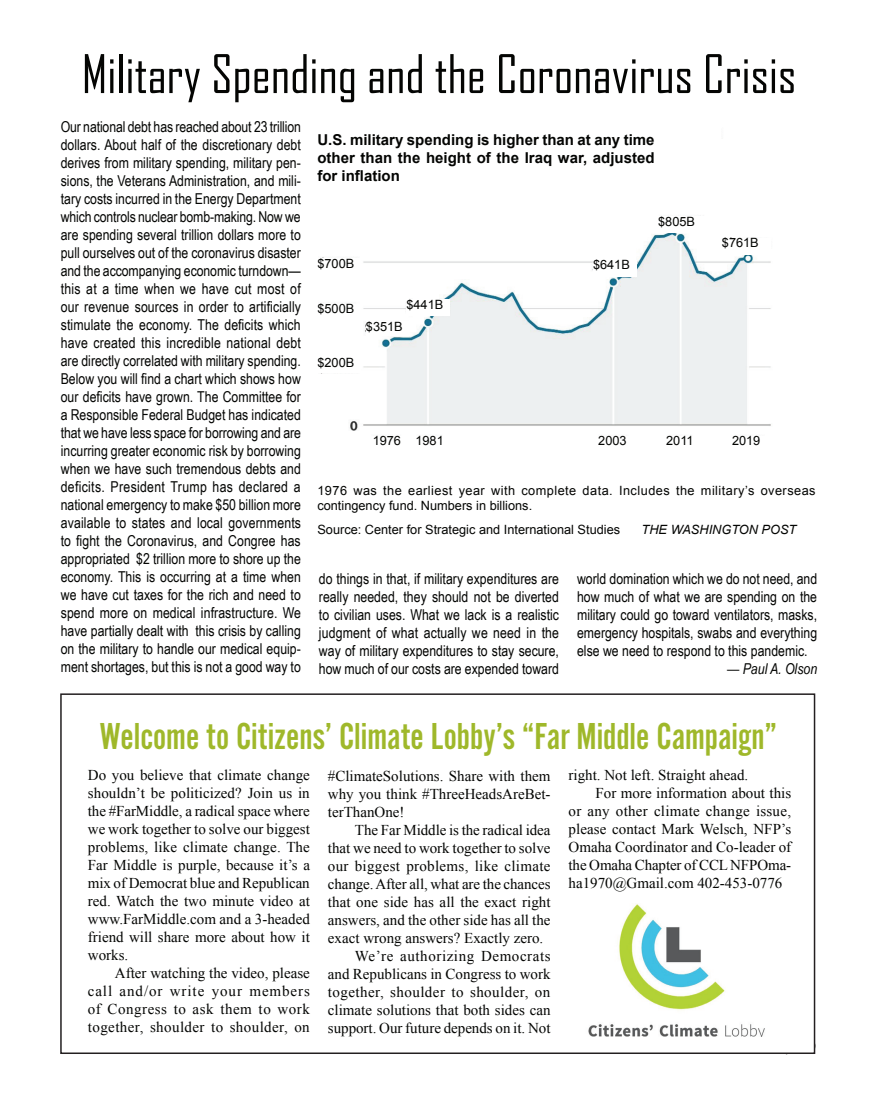
<style>
.page{position:relative;width:878px;height:1107px;background:#fff}
.page>*{position:absolute;margin:0;border:0;box-sizing:border-box;transform-origin:0 0}
.t1{font:51px "Agency FB";color:#040503}
.t2{font:39px "Alternate Got No 2 D";color:#9fb82a}
.t3{font:15px/18px "Arial Narrow";color:#040503;text-align:justify}
.t4{font:15px/18px "Times New Roman";color:#040503;text-align:justify}
.t5{font:700 15px/18px "Arial";color:#040503;text-align:justify}
.t6{font:15px "Times New Roman";letter-spacing:.02em;color:#040503}
.t7{font:15px "Times New Roman";letter-spacing:.03em;color:#040503}
.t8{font:15px "Times New Roman";letter-spacing:.04em;color:#040503}
.t9{font:italic 15px "Arial Narrow";color:#040503}
.t10{font:12.75px "Arial";color:#040503}
.t11{font:12.75px/15.3px "Arial";letter-spacing:.035em;color:#040503}
.t12{font:italic 12.75px "Arial";color:#040503}
</style>
<div class="page">
<img style="left:321px;top:233px;width:450px;height:198px">
<div style="left:60px;top:693px;width:755px;height:361px;border:2px solid #231f20"></div>
<img style="left:588px;top:904px;width:177px;height:133px">
<div style="left:317px;top:259px;width:44px;height:14px;background:#fff"></div>
<div style="left:317px;top:304px;width:44px;height:15px;background:#fff"></div>
<div style="left:317px;top:358px;width:44px;height:15px;background:#fff"></div>
<div style="left:366px;top:321px;width:43px;height:15px;background:#fff"></div>
<div style="left:406px;top:299px;width:44px;height:17px;background:#fff"></div>
<div style="left:593px;top:260px;width:43px;height:16px;background:#fff"></div>
<div style="left:722px;top:238px;width:48px;height:16px;background:#fff"></div>
<h1 class="t1" style="left:82px;top:43px;width:716px">Military Spending and the Coronavirus Crisis</h1>
<p class="t3" style="left:61px;top:117px;width:242px">Our national debt has reached about 23 trillion dollars. About half of the discretionary debt derives from military spending, military pen&shy;sions, the Veterans Administration, and mili&shy;tary costs incurred in the Energy Department which controls nuclear bomb-making. Now we are spending several trillion dollars more to pull ourselves out of the coronavirus disaster and the accompanying economic turndown— this at a time when we have cut most of our revenue sources in order to artificially stimulate the economy. The deficits which have created this incredible national debt are directly correlated with military spending.<br>Below you will find a chart which shows how our deficits have grown. The Committee for a Responsible Federal Budget has indicated that we have less space for borrowing and are incurring greater economic risk by borrowing when we have such tremendous debts and deficits. President Trump has declared a national emergency to make $50 billion more available to states and local governments to fight the Coronavirus, and Congree has appropriated $2 trillion more to shore up the economy. This is occurring at a time when we have cut taxes for the rich and need to spend more on medical infrastructure. We have partially dealt with this crisis by calling on the military to handle our medical equip&shy;ment shortages, but this is not a good way to</p>
<p class="t5" style="left:317px;top:131px;width:338px">U.S. military spending is higher than at any time other than the height of the Iraq war, adjusted for inflation</p>
<p class="t10" style="left:317px;top:255px;width:38px">$700B</p>
<p class="t10" style="left:317px;top:300px;width:38px">$500B</p>
<p class="t10" style="left:317px;top:354px;width:38px">$200B</p>
<p class="t10" style="left:406px;top:296px;width:38px">$441B</p>
<p class="t10" style="left:366px;top:318px;width:38px">$351B</p>
<p class="t10" style="left:593px;top:256px;width:38px">$641B</p>
<p class="t10" style="left:658px;top:213px;width:38px">$805B</p>
<p class="t10" style="left:722px;top:234px;width:38px">$761B</p>
<p class="t10" style="left:373px;top:433px;width:73px">1976 1981</p>
<p class="t10" style="left:598px;top:433px;width:30px">2003</p>
<p class="t10" style="left:666px;top:433px;width:29px">2011</p>
<p class="t10" style="left:732px;top:433px;width:30px">2019</p>
<p class="t11" style="left:317px;top:483px;width:499px">1976 was the earliest year with complete data. Includes the military’s overseas contingency fund. Numbers in billions.</p>
<p class="t10" style="left:317px;top:521px;width:304px">Source: Center for Strategic and International Studies</p>
<p class="t12" style="left:641px;top:521px;width:156px">THE WASHINGTON POST</p>
<p class="t3" style="left:319px;top:569px;width:242px">do things in that, if military expenditures are really needed, they should not be diverted to civilian uses. What we lack is a realistic judgment of what actually we need in the way of military expenditures to stay secure, how much of our costs are expended toward</p>
<p class="t3" style="left:577px;top:569px;width:241px">world domination which we do not need, and how much of what we are spending on the military could go toward ventilators, masks, emergency hospitals, swabs and everything else we need to respond to this pandemic.</p>
<p class="t9" style="left:727px;top:658px;width:92px">— Paul A. Olson</p>
<h2 class="t2" style="left:99px;top:716px;width:679px">Welcome to Citizens’ Climate Lobby’s “Far Middle Campaign”</h2>
<p class="t4" style="left:88px;top:766px;width:224px">Do you believe that climate change shouldn’t be politicized? Join us in the #FarMiddle, a radical space where we work together to solve our biggest problems, like climate change. The Far Middle is purple, because it’s a mix of Democrat blue and Republican red. Watch the two minute video at www.FarMiddle.com and a 3-headed friend will share more about how it works.</p>
<p class="t4" style="left:88px;top:964px;width:223px;text-indent:27px">After watching the video, please call and/or write your members of Congress to ask them to work together, shoulder to shoulder, on</p>
<p class="t4" style="left:568px;top:766px;width:181px">right. Not left. Straight ahead.</p>
<p class="t4" style="left:595px;top:784px;width:197px">For more information about this</p>
<p class="t6" style="left:568px;top:801px;width:224px">or any other climate change issue,</p>
<p class="t4" style="left:568px;top:820px;width:224px">please contact Mark Welsch, NFP’s</p>
<p class="t4" style="left:568px;top:838px;width:224px">Omaha Coordinator and Co-leader of</p>
<p class="t4" style="left:568px;top:856px;width:224px">the Omaha Chapter of CCL NFPOma-</p>
<p class="t4" style="left:568px;top:874px;width:215px">ha1970@Gmail.com 402-453-0776</p>
<p class="t4" style="left:328px;top:766px;width:224px">#ClimateSolutions. Share with them why you think #ThreeHeadsAreBet&shy;terThanOne!</p>
<p class="t4" style="left:355px;top:820px;width:197px">The Far Middle is the radical idea</p>
<p class="t4" style="left:328px;top:838px;width:224px">that we need to work together to solve</p>
<p class="t6" style="left:328px;top:856px;width:224px">our biggest problems, like climate</p>
<p class="t4" style="left:328px;top:874px;width:224px">change. After all, what are the chances</p>
<p class="t4" style="left:328px;top:892px;width:224px">that one side has all the exact right</p>
<p class="t4" style="left:328px;top:910px;width:224px">answers, and the other side has all the</p>
<p class="t4" style="left:328px;top:928px;width:217px">exact wrong answers? Exactly zero.</p>
<p class="t8" style="left:355px;top:946px;width:197px">We’re authorizing Democrats</p>
<p class="t4" style="left:328px;top:964px;width:224px">and Republicans in Congress to work</p>
<p class="t7" style="left:328px;top:982px;width:224px">together, shoulder to shoulder, on</p>
<p class="t4" style="left:328px;top:1000px;width:224px">climate solutions that both sides can</p>
<p class="t4" style="left:328px;top:1018px;width:224px">support. Our future depends on it. Not</p>
</div>
